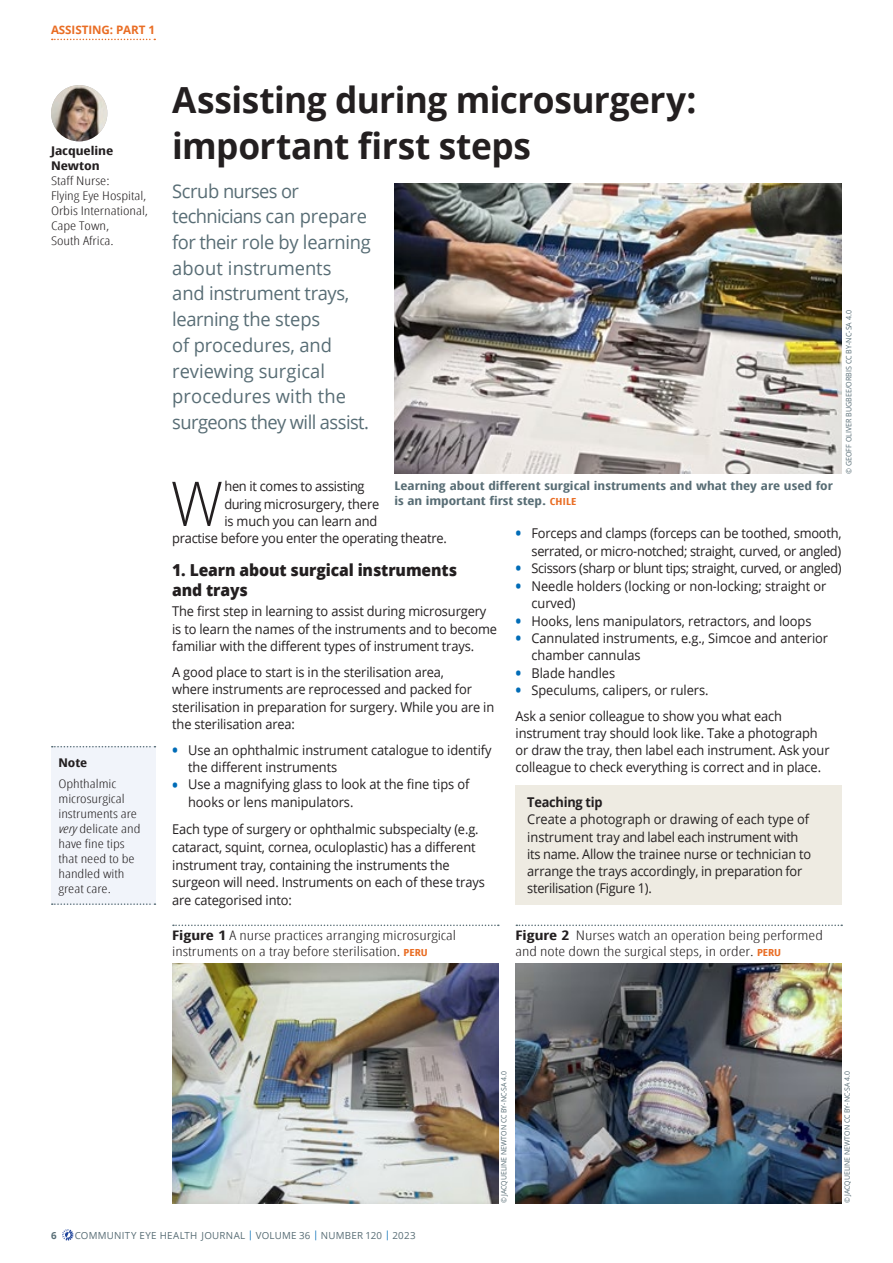
<style>
.page{position:relative;width:893px;height:1263px;background:#fff}
.page>*{position:absolute;margin:0;border:0;box-sizing:border-box;transform-origin:0 0}
.t1{font:300 61.8px "Open Sans";color:#231f20;scale:.95 1}
.t2{font:700 36px/46.5px "Open Sans";letter-spacing:-.015em;color:#231f20}
.t3{font:18.9px/25.7px "Open Sans";letter-spacing:-.015em;color:#586d75}
.t4{font:800 16.5px/19.5px "Open Sans";letter-spacing:-.005em;color:#231f20;scale:.95 1}
.t5{font:13.5px/17.2px "Open Sans";letter-spacing:-.01em;color:#231f20;scale:.95 1}
.t6{font:13.5px "Open Sans";letter-spacing:-.03em;color:#231f20;scale:.95 1}
.t7{font:700 13.5px "Open Sans";letter-spacing:-.02em;color:#231f20;scale:.95 1}
.t8{font:300 condensed 13.2px/16.2px "Open Sans";color:#231f20;scale:1.32 1}
.t9{font:300 condensed 12px/15px "Open Sans";color:#231f20;scale:1.3 1}
.t10{font:700 condensed 12px/15px "Open Sans";color:#586d75;scale:1.26 1}
.t11{font:700 condensed 12px/14.7px "Open Sans";color:#231f20;scale:1.3 1}
.t12{font:700 condensed 12px "Open Sans";color:#231f20;scale:1.27 1}
.t13{font:700 11.7px "Open Sans";letter-spacing:-.005em;color:#e96d24}
.t14{font:9.75px "Open Sans";letter-spacing:.025em;color:#586d75}
.t15{font:700 9.75px "Open Sans";color:#586d75}
.t16{font:7.5px "Open Sans";color:#586d75;scale:.95 1}
.t17{font:7.2px "Open Sans";color:#586d75;scale:.95 1}
.s1{font-style:italic}
.s2{font-size:9.75px;color:#e96d24}
.s3{font-weight:700;font-size:16.5px;color:#006cb7}
.s4{font-weight:700}
.s5{font-weight:700;font-size:9.75px;color:#e96d24}
.s6{color:#006cb7}
</style>
<div class="page">
<svg style="left:62px;top:1229px;width:11px;height:11px"></svg>
<div style="left:516px;top:785px;width:326px;height:120px;background:#eeebe2"></div>
<svg style="left:52px;top:39px;width:103px;height:1px"></svg>
<img style="left:394px;top:184px;width:448px;height:290px">
<div style="left:51px;top:746px;width:104px;height:159px;background:#f1f4fa"></div>
<svg style="left:52px;top:746px;width:103px;height:1px"></svg>
<svg style="left:52px;top:903px;width:103px;height:2px"></svg>
<img style="left:172px;top:963px;width:327px;height:240px">
<img style="left:516px;top:963px;width:326px;height:240px">
<svg style="left:173px;top:924px;width:326px;height:2px"></svg>
<svg style="left:516px;top:924px;width:326px;height:2px"></svg>
<img style="left:51px;top:85px;width:56px;height:56px;border-radius:28px">
<p class="t13" style="left:51px;top:22px;width:105px">ASSISTING: PART 1</p>
<p class="t11" style="left:51px;top:143px;width:49px">Jacqueline<br>Newton</p>
<p class="t9" style="left:51px;top:173px;width:76px">Staff Nurse:<br>Flying Eye Hospital,<br>Orbis International,<br>Cape Town,<br>South Africa.</p>
<p class="t12" style="left:58px;top:754px;width:24px">Note</p>
<p class="t9" style="left:58px;top:776px;width:65px">Ophthalmic microsurgical instruments are <span class="s1">very</span> delicate and have fine tips that need to be handled with great care.</p>
<h2 class="t2" style="left:172px;top:75px;width:526px">Assisting during microsurgery: important first steps</h2>
<h3 class="t3" style="left:172px;top:177px;width:200px">Scrub nurses or technicians can prepare for their role by learning about instruments<br>and instrument trays, learning the steps<br>of procedures, and reviewing surgical procedures with the surgeons they will assist.</h3>
<p class="t16" style="left:843px;top:474px;width:174px;rotate:-90deg">© GEOFF OLIVER BUGBEE/ORBIS CC BY-NC-SA 4.0</p>
<p class="t10" style="left:394px;top:478px;width:350px">Learning about different surgical instruments and what they are used for is an important first step. <span class="s2">CHILE</span></p>
<h1 class="t1" style="left:171px;top:461px;width:57px">W</h1>
<p class="t5" style="left:224px;top:478px;width:149px">hen it comes to assisting</p>
<p class="t5" style="left:224px;top:495px;width:165px">during microsurgery, there</p>
<p class="t5" style="left:224px;top:512px;width:162px">is much you can learn and</p>
<p class="t5" style="left:172px;top:529px;width:291px">practise before you enter the operating theatre.</p>
<p class="t4" style="left:172px;top:560px;width:301px">1. Learn about surgical instruments and trays</p>
<p class="t5" style="left:172px;top:602px;width:344px">The first step in learning to assist during microsurgery is to learn the names of the instruments and to become familiar with the different types of instrument trays.</p>
<p class="t5" style="left:172px;top:663px;width:340px">A good place to start is in the sterilisation area,<br>where instruments are reprocessed and packed for sterilisation in preparation for surgery. While you are in the sterilisation area:</p>
<p class="t5" style="left:188px;top:741px;width:321px;text-indent:-16px"><span class="s3">•</span> Use an ophthalmic instrument catalogue to identify the different instruments</p>
<p class="t5" style="left:188px;top:775px;width:298px;text-indent:-16px"><span class="s3">•</span> Use a magnifying glass to look at the fine tips of hooks or lens manipulators.</p>
<p class="t5" style="left:172px;top:820px;width:331px;line-height:17.7px">Each type of surgery or ophthalmic subspecialty (e.g. cataract, squint, cornea, oculoplastic) has a different instrument tray, containing the instruments the surgeon will need. Instruments on each of these trays are categorised into:</p>
<p class="t5" style="left:516px;top:524px;width:345px;line-height:17.7px;text-align:right"><span class="s3">•</span> Forceps and clamps (forceps can be toothed, smooth, serrated, or micro-notched; straight, curved, or angled)</p>
<p class="t6" style="left:516px;top:559px;width:345px"><span class="s3">•</span> Scissors (sharp or blunt tips; straight, curved, or angled)</p>
<p class="t5" style="left:531px;top:577px;width:312px;text-indent:-16px"><span class="s3">•</span> Needle holders (locking or non-locking; straight or curved)</p>
<p class="t5" style="left:516px;top:612px;width:313px"><span class="s3">•</span> Hooks, lens manipulators, retractors, and loops</p>
<p class="t5" style="left:531px;top:629px;width:314px;text-indent:-16px"><span class="s3">•</span> Cannulated instruments, e.g., Simcoe and anterior chamber cannulas</p>
<p class="t5" style="left:516px;top:664px;width:106px"><span class="s3">•</span> Blade handles</p>
<p class="t5" style="left:516px;top:677px;width:282px;line-height:25.7px"><span class="s3">•</span> Speculums, calipers, or rulers.<br>Ask a senior colleague to show you what each</p>
<p class="t5" style="left:516px;top:724px;width:332px">instrument tray should look like. Take a photograph or draw the tray, then label each instrument. Ask your colleague to check everything is correct and in place.</p>
<p class="t7" style="left:527px;top:793px;width:81px">Teaching tip</p>
<p class="t5" style="left:527px;top:810px;width:301px">Create a photograph or drawing of each type of instrument tray and label each instrument with its name. Allow the trainee nurse or technician to arrange the trays accordingly, in preparation for sterilisation (Figure 1).</p>
<p class="t8" style="left:172px;top:927px;width:217px"><span class="s4">Figure 1</span> A nurse practices arranging microsurgical instruments on a tray before sterilisation. <span class="s5">PERU</span></p>
<p class="t8" style="left:516px;top:927px;width:234px"><span class="s4">Figure 2</span> Nurses watch an operation being performed and note down the surgical steps, in order. <span class="s5">PERU</span></p>
<p class="t17" style="left:499px;top:1203px;width:141px;rotate:-90deg">© JACQUELINE NEWTON CC BY-NC-SA 4.0</p>
<p class="t17" style="left:842px;top:1203px;width:141px;rotate:-90deg">© JACQUELINE NEWTON CC BY-NC-SA 4.0</p>
<p class="t15" style="left:51px;top:1228px;width:7px">6</p>
<p class="t14" style="left:75px;top:1228px;width:342px">COMMUNITY EYE HEALTH JOURNAL <span class="s6">|</span> VOLUME 36 <span class="s6">|</span> NUMBER 120 <span class="s6">|</span> 2023</p>
</div>
